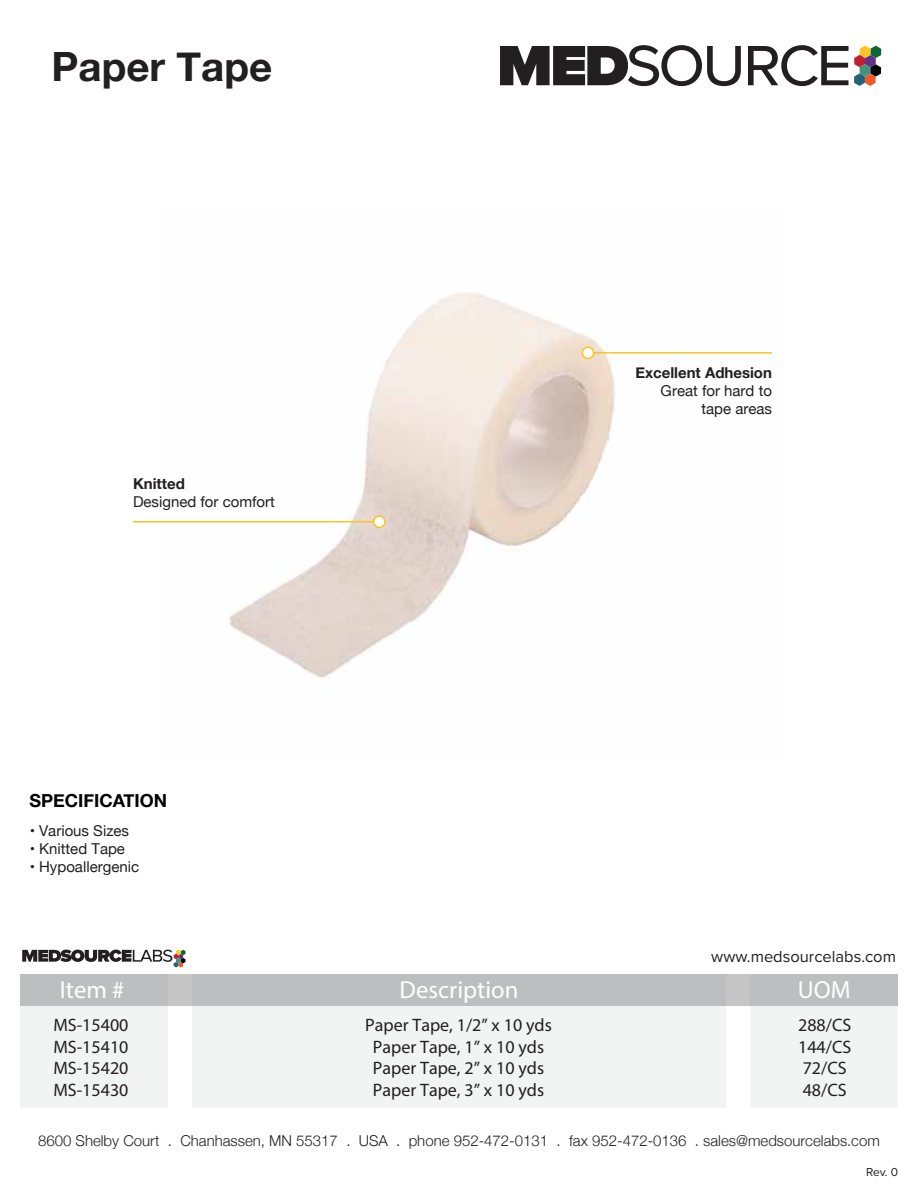
<style>
.page{position:relative;width:918px;height:1188px;background:#fff}
.page>*{position:absolute;margin:0;border:0;box-sizing:border-box;transform-origin:0 0}
.t1{font:700 40.35px "Helvetica Neue";color:#231f20}
.t2{font:24.75px "Myriad Pro";color:#fff}
.t3{font:18px/21.6px "Myriad Pro";color:#231f20}
.t4{font:700 18px "Helvetica Neue";color:#000}
.t5{font:16.5px "Proxima Nova";color:#231f20}
.t6{font:300 15px "Helvetica Neue";color:#231f20}
.t7{font:15px/18px "Helvetica Neue";color:#231f20;text-align:right}
.t8{font:700 15px "Helvetica Neue";color:#231f20}
.t9{font:12px "Proxima Nova";color:#231f20}
</style>
<div class="page">
<div style="left:20px;top:974px;width:148px;height:133px;background:#f2f3f3"></div>
<div style="left:192px;top:974px;width:534px;height:133px;background:#f2f3f3"></div>
<div style="left:750px;top:974px;width:148px;height:133px;background:#f2f3f3"></div>
<div style="left:20px;top:974px;width:878px;height:32px;background:#bdbebf"></div>
<svg style="left:22px;top:950px;width:164px;height:17px"></svg>
<svg style="left:500px;top:45px;width:381px;height:41px"></svg>
<img style="left:229px;top:292px;width:386px;height:387px">
<hr style="left:133px;top:521px;width:247px;height:2px;background:#f9c41f">
<svg style="left:373px;top:515px;width:13px;height:13px"></svg>
<hr style="left:588px;top:352px;width:184px;height:2px;background:#f9c41f">
<svg style="left:582px;top:346px;width:12px;height:13px"></svg>
<h1 class="t1" style="left:52px;top:35px;width:222px">Paper Tape</h1>
<p class="t8" style="left:133px;top:472px;width:53px">Knitted</p>
<p class="t7" style="left:133px;top:494px;width:143px">Designed for comfort</p>
<p class="t4" style="left:29px;top:787px;width:139px">SPECIFICATION</p>
<p class="t7" style="left:30px;top:823px;width:101px">• Various Sizes</p>
<p class="t7" style="left:30px;top:841px;width:97px">• Knitted Tape</p>
<p class="t7" style="left:30px;top:859px;width:111px">• Hypoallergenic</p>
<p class="t8" style="left:635px;top:360px;width:138px">Excellent Adhesion</p>
<p class="t7" style="left:661px;top:382px;width:113px">Great for hard to tape areas</p>
<p class="t5" style="left:711px;top:944px;width:186px">www.medsourcelabs.com</p>
<h2 class="t2" style="left:60px;top:975px;width:66px">Item #</h2>
<h2 class="t2" style="left:400px;top:975px;width:120px">Description</h2>
<h2 class="t2" style="left:798px;top:975px;width:54px">UOM</h2>
<p class="t3" style="left:365px;top:1014px;width:188px;text-align:center">Paper Tape, 1/2” x 10 yds<br>Paper Tape, 1” x 10 yds<br>Paper Tape, 2” x 10 yds<br>Paper Tape, 3” x 10 yds</p>
<p class="t3" style="left:53px;top:1014px;width:77px;text-align:justify">MS-15400<br>MS-15410<br>MS-15420<br>MS-15430</p>
<p class="t3" style="left:798px;top:1014px;width:55px">288/CS<br>144/CS<br>72/CS<br>48/CS</p>
<p class="t6" style="left:38px;top:1129px;width:843px">8600 Shelby Court . Chanhassen, MN 55317 . USA . phone 952-472-0131 . fax 952-472-0136 . sales@medsourcelabs.com</p>
<p class="t9" style="left:866px;top:1163px;width:33px">Rev. 0</p>
</div>
